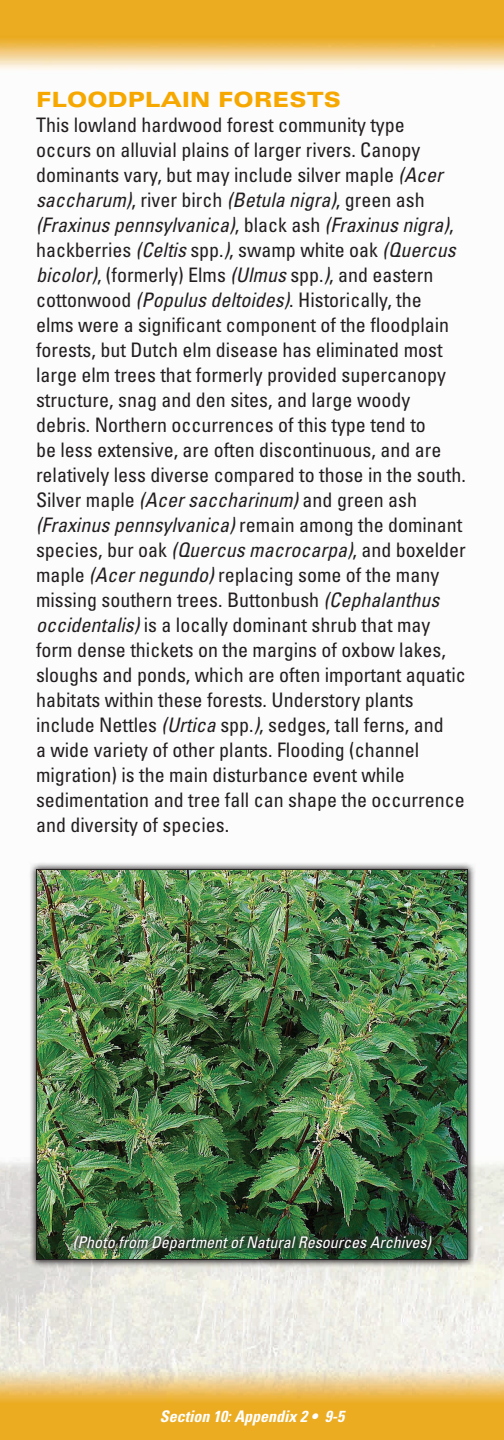
<style>
.page{position:relative;width:504px;height:1440px;background:#fff}
.page>*{position:absolute;margin:0;border:0;box-sizing:border-box;transform-origin:0 0}
.Subheadings{font:900 expanded 21px "Univers";color:#f6a800}
.Body_Text{font:condensed 20px/25px "Univers";color:#231f20}
.Photo_Credits{font:italic condensed 16px "Univers";color:#fff}
.Flow_Chart_Text{font:italic 700 condensed 16px "Univers";color:#fff}
.s1{font-style:italic}
</style>
<div class="page">
<img style="left:0;top:0;width:504px;height:1440px">
<svg style="left:29px;top:862px;width:447px;height:406px;background:#a2a59f"></svg>
<img style="left:38px;top:871px;width:428px;height:387px">
<img style="left:67px;top:1229px;width:372px;height:29px">
<p class="Subheadings" style="left:36px;top:87px;width:307px">FLOODPLAIN FORESTS</p>
<p class="Body_Text" style="left:36px;top:112px;width:431px">This lowland hardwood forest community type<br>occurs on alluvial plains of larger rivers. Canopy dominants vary, but may include silver maple <span class="s1">(Acer saccharum)</span>, river birch <span class="s1">(Betula nigra)</span>, green ash <span class="s1">(Fraxinus pennsylvanica)</span>, black ash <span class="s1">(Fraxinus nigra)</span>, hackberries <span class="s1">(Celtis</span> spp.<span class="s1">)</span>, swamp white oak <span class="s1">(Quercus bicolor)</span>, (formerly) Elms <span class="s1">(Ulmus</span> spp.<span class="s1">)</span>, and eastern cottonwood <span class="s1">(Populus deltoides)</span>. Historically, the<br>elms were a significant component of the floodplain forests, but Dutch elm disease has eliminated most large elm trees that formerly provided supercanopy structure, snag and den sites, and large woody debris. Northern occurrences of this type tend to<br>be less extensive, are often discontinuous, and are relatively less diverse compared to those in the south.<br>Silver maple <span class="s1">(Acer saccharinum)</span> and green ash <span class="s1">(Fraxinus pennsylvanica)</span> remain among the dominant species, bur oak <span class="s1">(Quercus macrocarpa)</span>, and boxelder maple <span class="s1">(Acer negundo)</span> replacing some of the many missing southern trees. Buttonbush <span class="s1">(Cephalanthus occidentalis)</span> is a locally dominant shrub that may form dense thickets on the margins of oxbow lakes, sloughs and ponds, which are often important aquatic habitats within these forests. Understory plants include Nettles <span class="s1">(Urtica</span> spp.<span class="s1">)</span>, sedges, tall ferns, and<br>a wide variety of other plants. Flooding (channel migration) is the main disturbance event while sedimentation and tree fall can shape the occurrence and diversity of species.</p>
<p class="Photo_Credits" style="left:73px;top:1233px;width:360px">(Photo from Department of Natural Resources Archives)</p>
<p class="Flow_Chart_Text" style="left:160px;top:1406px;width:186px">Section 10: Appendix 2 • 9-5</p>
</div>
